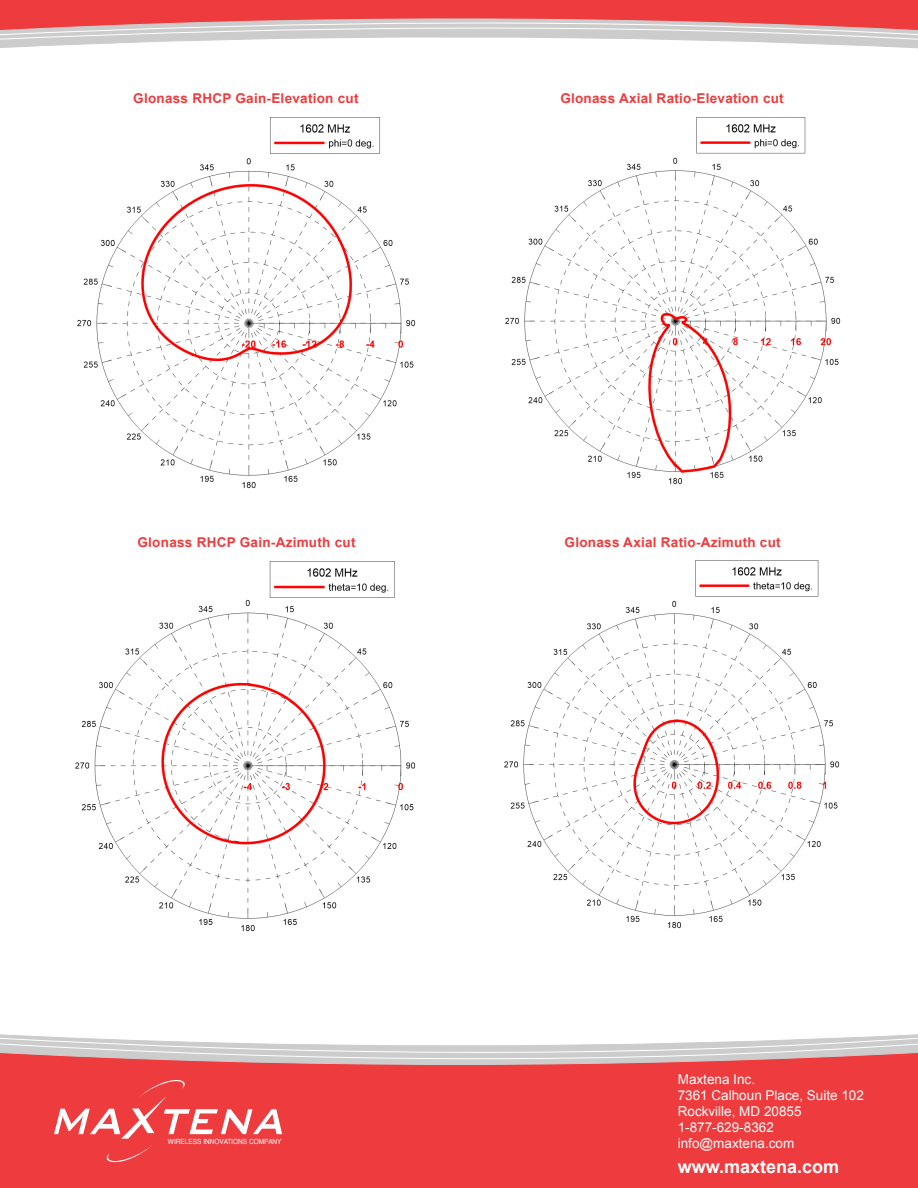
<style>
.page{position:relative;width:918px;height:1188px;background:#fff}
.page>*{position:absolute;margin:0;border:0;box-sizing:border-box;transform-origin:0 0}
.t1{font:700 18px "Arial";color:#fff}
.t2{font:700 13.5px "Arial";letter-spacing:.02em;color:#ee3b3d}
.t3{font:13.5px "Arial";color:#fff}
.t4{font:7.2px "Helvetica";color:#fff;scale:.91 1}
</style>
<div class="page">
<svg style="left:0;top:0;width:918px;height:49px"></svg>
<div style="left:0;top:1169px;width:918px;height:19px;background:#ee3b3d"></div>
<svg style="left:0;top:1034px;width:918px;height:135px;background:#eb5f60"></svg>
<img style="left:506px;top:117px;width:334px;height:368px">
<img style="left:78px;top:118px;width:337px;height:371px">
<img style="left:505px;top:561px;width:335px;height:368px">
<img style="left:76px;top:562px;width:340px;height:370px">
<p class="t2" style="left:133px;top:89px;width:227px">Glonass RHCP Gain-Elevation cut</p>
<p class="t2" style="left:560px;top:90px;width:225px">Glonass Axial Ratio-Elevation cut</p>
<p class="t2" style="left:138px;top:533px;width:220px">Glonass RHCP Gain-Azimuth cut</p>
<p class="t2" style="left:565px;top:533px;width:218px">Glonass Axial Ratio-Azimuth cut</p>
<p class="t4" style="left:168px;top:1135px;width:126px">WIRELESS INNOVATIONS COMPANY</p>
<p class="t3" style="left:678px;top:1070px;width:79px">Maxtena Inc.</p>
<p class="t3" style="left:678px;top:1086px;width:188px">7361 Calhoun Place, Suite 102</p>
<p class="t3" style="left:678px;top:1102px;width:125px">Rockville, MD 20855</p>
<p class="t3" style="left:678px;top:1119px;width:98px">1-877-629-8362</p>
<p class="t3" style="left:678px;top:1135px;width:118px">info@maxtena.com</p>
<p class="t1" style="left:678px;top:1155px;width:163px">www.maxtena.com</p>
</div>
